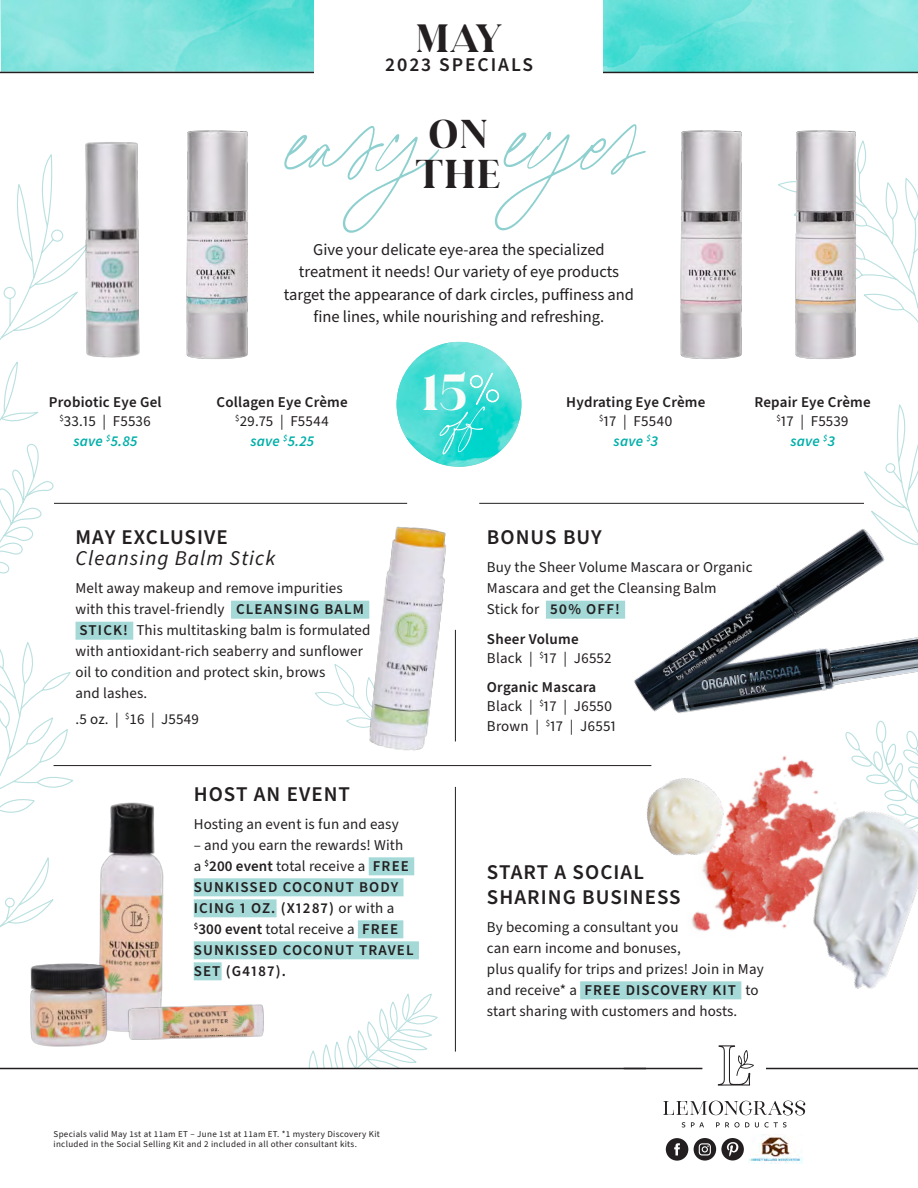
<style>
.page{position:relative;width:918px;height:1188px;background:#fff}
.page>*{position:absolute;margin:0;border:0;box-sizing:border-box;transform-origin:0 0}
.t1{font:44.4px "Capri Serif";color:#fafcf9}
.t2{font:35.25px/40px "Capri Serif";color:#231f20;text-align:center}
.t3{font:34.5px "Capri Serif";color:#231f20}
.t4{font:600 21px/25.2px "Source Sans Pro";letter-spacing:.05em;color:#231f20}
.t5{font:italic 21px "Source Sans Pro";letter-spacing:.05em;color:#231f20}
.t6{font:600 19.5px "Source Sans Pro";letter-spacing:.1em;color:#231f20}
.t7{font:16.5px/22.5px "Source Sans Pro";color:#231f20;text-align:center}
.t8{font:15px/21px "Source Sans Pro";letter-spacing:.01em;color:#231f20}
.t9{font:600 15px/21px "Source Sans Pro";letter-spacing:.075em;color:#231f20}
.t10{font:600 15px/19.5px "Source Sans Pro";letter-spacing:.015em;color:#231f20;text-align:center}
.t11{font:9px/10.5px "Source Sans Pro";letter-spacing:.035em;color:#231f20}
.s1{font-weight:400}
.s2{font-style:italic;color:#00afa9}
.s3{font-weight:600}
</style>
<div class="page">
<svg style="left:315px;top:664px;width:26px;height:42px"></svg>
<svg style="left:259px;top:994px;width:179px;height:74px"></svg>
<svg style="left:778px;top:178px;width:140px;height:145px"></svg>
<svg style="left:863px;top:405px;width:55px;height:99px"></svg>
<svg style="left:0;top:184px;width:41px;height:238px"></svg>
<svg style="left:0;top:444px;width:57px;height:130px"></svg>
<img style="left:0;top:0;width:314px;height:72px">
<img style="left:604px;top:0;width:314px;height:72px">
<hr style="left:54px;top:503px;width:353px;height:1px;background:#231f20">
<hr style="left:479px;top:503px;width:385px;height:1px;background:#231f20">
<hr style="left:0;top:1068px;width:646px;height:1px;background:#231f20">
<hr style="left:766px;top:1068px;width:152px;height:1px;background:#231f20">
<svg style="left:718px;top:1068px;width:33px;height:18px"></svg>
<svg style="left:663px;top:1101px;width:142px;height:14px"></svg>
<svg style="left:682px;top:1122px;width:3px;height:5px"></svg>
<svg style="left:691px;top:1122px;width:13px;height:5px"></svg>
<svg style="left:716px;top:1122px;width:33px;height:5px"></svg>
<svg style="left:755px;top:1122px;width:32px;height:5px"></svg>
<img style="left:749px;top:1136px;width:54px;height:27px">
<svg style="left:694px;top:1138px;width:22px;height:23px"></svg>
<svg style="left:666px;top:1138px;width:22px;height:23px"></svg>
<div style="left:721px;top:1138px;width:23px;height:22px;background:#231f20;border-radius:50%"></div>
<svg style="left:727px;top:1142px;width:11px;height:14px"></svg>
<div style="left:231px;top:601px;width:138px;height:18px;background:#a4d9d8"></div>
<div style="left:76px;top:622px;width:57px;height:18px;background:#a4d9d8"></div>
<div style="left:546px;top:601px;width:79px;height:18px;background:#a4d9d8"></div>
<div style="left:369px;top:857px;width:45px;height:18px;background:#a4d9d8"></div>
<div style="left:194px;top:878px;width:210px;height:18px;background:#a4d9d8"></div>
<div style="left:194px;top:899px;width:83px;height:18px;background:#a4d9d8"></div>
<div style="left:358px;top:920px;width:45px;height:18px;background:#a4d9d8"></div>
<div style="left:194px;top:941px;width:225px;height:18px;background:#a4d9d8"></div>
<div style="left:194px;top:962px;width:28px;height:18px;background:#a4d9d8"></div>
<hr style="left:0;top:72px;width:918px;height:1px;background:#231f20">
<div style="left:315px;top:0;width:288px;height:92px;background:#fff"></div>
<hr style="left:455px;top:787px;width:1px;height:265px;background:#231f20">
<hr style="left:54px;top:765px;width:597px;height:1px;background:#231f20">
<hr style="left:624px;top:1068px;width:78px;height:1px;background:#231f20">
<img style="left:397px;top:342px;width:124px;height:125px;border-radius:62px">
<img style="left:41px;top:142px;width:99px;height:216px">
<img style="left:186px;top:130px;width:62px;height:229px">
<img style="left:784px;top:130px;width:91px;height:229px">
<img style="left:680px;top:130px;width:62px;height:229px">
<img style="left:341px;top:526px;width:115px;height:225px">
<img style="left:567px;top:765px;width:351px;height:303px">
<img style="left:587px;top:504px;width:331px;height:272px">
<svg style="left:0;top:642px;width:74px;height:286px"></svg>
<svg style="left:495px;top:124px;width:151px;height:106px"></svg>
<svg style="left:284px;top:126px;width:155px;height:107px"></svg>
<img style="left:100px;top:802px;width:64px;height:185px">
<img style="left:114px;top:987px;width:192px;height:70px">
<img style="left:21px;top:895px;width:93px;height:175px">
<svg style="left:439px;top:406px;width:46px;height:49px;background:#1fd7ce"></svg>
<h3 class="t3" style="left:416px;top:11px;width:87px">MAY</h3>
<h3 class="t6" style="left:385px;top:52px;width:149px">2023 SPECIALS</h3>
<h2 class="t2" style="left:416px;top:115px;width:86px">ON<br>THE</h2>
<p class="t7" style="left:284px;top:239px;width:352px">Give your delicate eye-area the specialized treatment it needs! Our variety of eye products target the appearance of dark circles, puffiness and fine lines, while nourishing and refreshing.</p>
<h1 class="t1" style="left:422px;top:358px;width:79px">15<sup>%</sup></h1>
<p class="t10" style="left:49px;top:392px;width:114px">Probiotic Eye Gel <sup>$</sup><span class="s1">33.15 | F5536 </span><span class="s2">save</span> <sup>$</sup><span class="s2">5.85</span></p>
<p class="t10" style="left:217px;top:392px;width:133px">Collagen Eye Crème <sup>$</sup><span class="s1">29.75 | F5544<br></span><span class="s2">save</span> <sup>$</sup><span class="s2">5.25</span></p>
<p class="t10" style="left:566px;top:392px;width:141px">Hydrating Eye Crème <sup>$</sup><span class="s1">17 | F5540<br></span><span class="s2">save</span> <sup>$</sup><span class="s2">3</span></p>
<p class="t10" style="left:754px;top:392px;width:118px">Repair Eye Crème <sup>$</sup><span class="s1">17 | F5539<br></span><span class="s2">save</span> <sup>$</sup><span class="s2">3</span></p>
<h3 class="t4" style="left:76px;top:526px;width:154px">MAY EXCLUSIVE</h3>
<h3 class="t5" style="left:76px;top:544px;width:201px">Cleansing Balm Stick</h3>
<p class="t8" style="left:76px;top:578px;width:296px">Melt away makeup and remove impurities with this travel-friendly <span class="s3">CLEANSING BALM STICK!</span> This multitasking balm is formulated with antioxidant-rich seaberry and sunflower oil to condition and protect skin, brows<br>and lashes.</p>
<p class="t8" style="left:76px;top:709px;width:125px">.5 oz. | <sup>$</sup>16 | J5549</p>
<h3 class="t4" style="left:194px;top:782px;width:158px">HOST AN EVENT</h3>
<p class="t8" style="left:194px;top:814px;width:207px">Hosting an event is fun and easy</p>
<p class="t9" style="left:194px;top:835px;width:221px"><span class="s1">– and you earn the rewards! With a</span> <sup>$</sup>200 event <span class="s1">total receive a</span> FREE<br>SUNKISSED COCONUT BODY<br>ICING 1 OZ. (X1287) <span class="s1">or with a </span><sup>$</sup>300 event <span class="s1">total receive a</span> FREE<br>SUNKISSED COCONUT TRAVEL<br>SET (G4187).</p>
<p class="t11" style="left:54px;top:1129px;width:328px">Specials valid May 1st at 11am ET – June 1st at 11am ET. *1 mystery Discovery Kit included in the Social Selling Kit and 2 included in all other consultant kits.</p>
<h3 class="t4" style="left:487px;top:526px;width:116px">BONUS BUY</h3>
<p class="t8" style="left:487px;top:557px;width:267px">Buy the Sheer Volume Mascara or Organic<br>Mascara and get the Cleansing Balm<br>Stick for <span class="s3">50% OFF!</span></p>
<p class="t8" style="left:487px;top:629px;width:126px;line-height:19.5px"><span class="s3">Sheer Volume<br></span>Black | <sup>$</sup>17 | J6552</p>
<p class="t8" style="left:487px;top:677px;width:130px;line-height:19.5px"><span class="s3">Organic Mascara<br></span>Black | <sup>$</sup>17 | J6550<br>Brown | <sup>$</sup>17 | J6551</p>
<h3 class="t4" style="left:487px;top:860px;width:195px">START A SOCIAL<br>SHARING BUSINESS</h3>
<p class="t8" style="left:487px;top:917px;width:278px">By becoming a consultant you<br>can earn income and bonuses,<br>plus qualify for trips and prizes! Join in May and receive* a <span class="s3">FREE DISCOVERY KIT</span> to start sharing with customers and hosts.</p>
</div>
